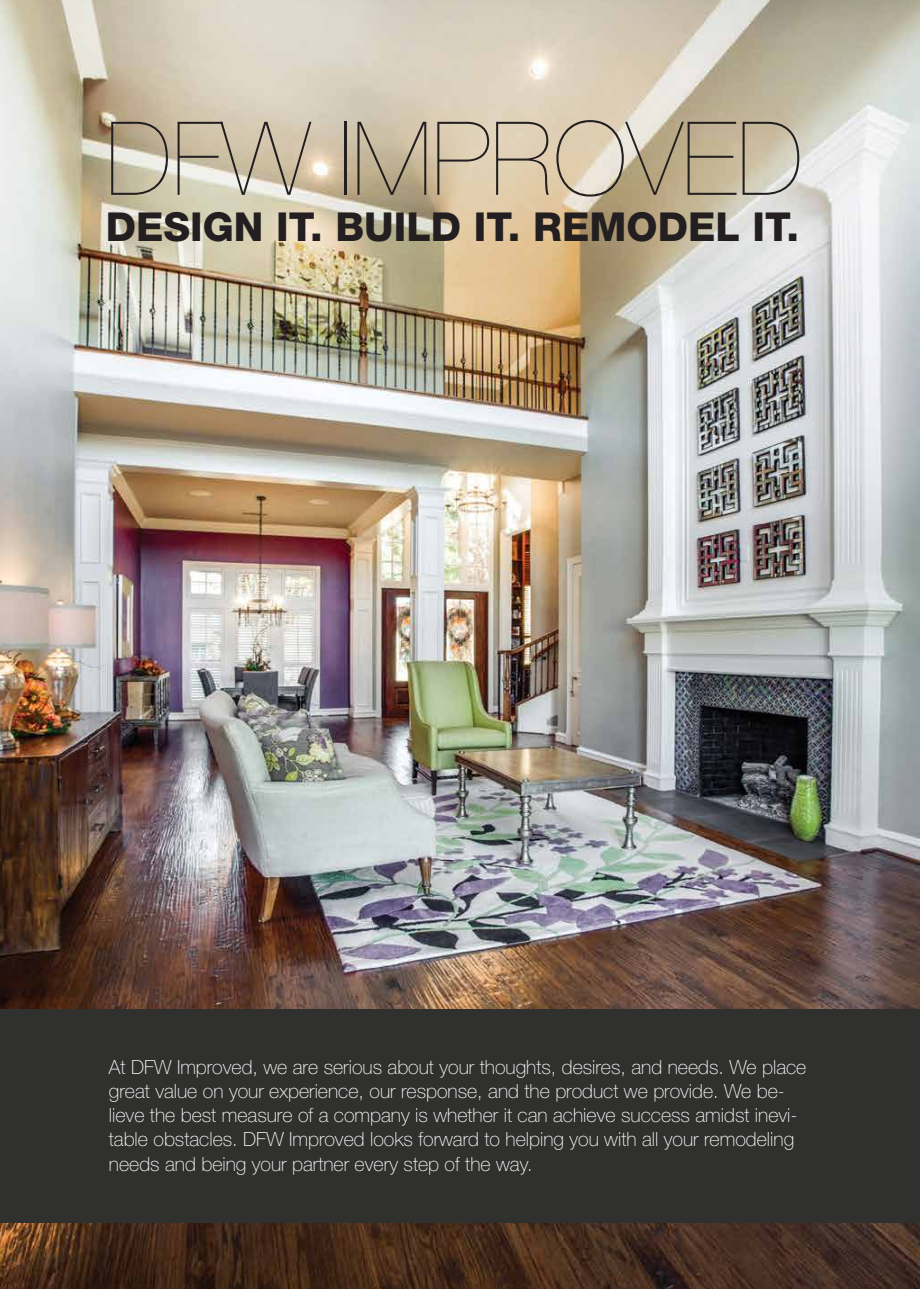
<style>
.page{position:relative;width:920px;height:1289px;background:#fff}
.page>*{position:absolute;margin:0;border:0;box-sizing:border-box;transform-origin:0 0}
.t1{font:200 102.3px "Helvetica Neue LT Std";color:#231f20}
.t2{font:800 39.9px "Helvetica Neue LT Std";color:#231f20}
.t3{font:100 19.5px/24.2px "Helvetica Neue LT Std";color:#fff}
</style>
<div class="page">
<img style="left:0;top:0;width:919px;height:1289px">
<div style="left:0;top:1009px;width:919px;height:214px;background:#30302f"></div>
<h1 class="t1" style="left:106px;top:100px;width:698px">DFW IMPROVED</h1>
<h2 class="t2" style="left:106px;top:203px;width:694px">DESIGN IT. BUILD IT. REMODEL IT.</h2>
<p class="t3" style="left:109px;top:1055px;width:698px">At DFW Improved, we are serious about your thoughts, desires, and needs. We place great value on your experience, our response, and the product we provide. We be&shy;lieve the best measure of a company is whether it can achieve success amidst inevi&shy;table obstacles. DFW Improved looks forward to helping you with all your remodeling needs and being your partner every step of the way.</p>
</div>
